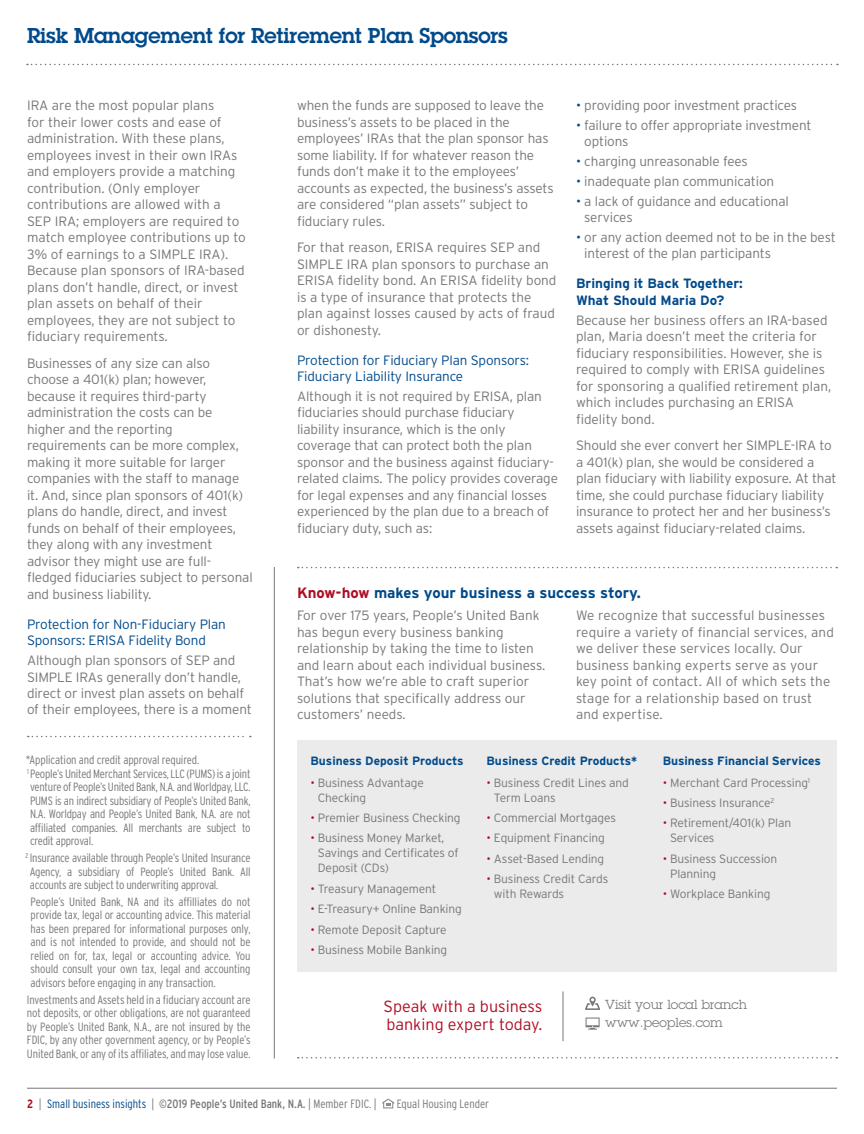
<style>
.page{position:relative;width:864px;height:1134px;background:#fff}
.page>*{position:absolute;margin:0;border:0;box-sizing:border-box;transform-origin:0 0}
.t1{font:600 21px "Lubalin Graph";letter-spacing:-.01em;color:#004a8b}
.t2{font:300 16.2px/18px "Interstate";color:#b00c22}
.t3{font:700 15px "Interstate";color:#004a8b}
.t4{font:300 13.5px/16.5px "Interstate";letter-spacing:-.01em;color:#767779}
.t5{font:300 13.5px/16.5px "Interstate";letter-spacing:.01em;color:#767779}
.t6{font:300 13.5px/16.5px "Interstate";letter-spacing:-.01em;color:#004a8b}
.t7{font:700 13.5px/16.5px "Interstate";color:#004a8b}
.t8{font:12.9px/18px "Lubalin Graph";color:#767779}
.t9{font:300 condensed 12px/13.5px "Interstate";letter-spacing:-.02em;color:#767779;text-align:justify}
.t10{font:300 12px/15px "Interstate";letter-spacing:-.01em;color:#767779}
.t11{font:700 12px "Interstate";color:#004a8b}
.t12{font:condensed 12px "Interstate";color:#767779}
.t13{font:300 condensed 12px "Interstate";color:#767779}
.s1{color:#004a8b}
.s2{color:#b00c22}
.s3{font-weight:700;color:#b00c22}
.s4{font-weight:300}
.s5{font-weight:300;color:#004a8b}
</style>
<div class="page">
<svg style="left:28px;top:736px;width:223px;height:1px"></svg>
<svg style="left:27px;top:64px;width:811px;height:1px"></svg>
<hr style="left:274px;top:567px;width:1px;height:492px;background:#767779">
<hr style="left:27px;top:1088px;width:810px;height:1px;background:#767779">
<svg style="left:382px;top:1098px;width:12px;height:10px"></svg>
<div style="left:297px;top:740px;width:540px;height:231px;background:#ebebeb"></div>
<svg style="left:298px;top:567px;width:539px;height:1px"></svg>
<svg style="left:586px;top:1018px;width:14px;height:12px"></svg>
<svg style="left:585px;top:997px;width:15px;height:13px"></svg>
<hr style="left:563px;top:991px;width:1px;height:50px;background:#767779">
<svg style="left:298px;top:1057px;width:539px;height:2px"></svg>
<h1 class="t1" style="left:27px;top:22px;width:482px">Risk Management for Retirement Plan Sponsors</h1>
<p class="t4" style="left:27px;top:97px;width:220px">IRA are the most popular plans<br>for their lower costs and ease of administration. With these plans, employees invest in their own IRAs and employers provide a matching contribution. (Only employer contributions are allowed with a<br>SEP IRA; employers are required to match employee contributions up to<br>3% of earnings to a SIMPLE IRA).<br>Because plan sponsors of IRA-based plans don’t handle, direct, or invest plan assets on behalf of their employees, they are not subject to fiduciary requirements.</p>
<p class="t4" style="left:27px;top:355px;width:227px">Businesses of any size can also choose a 401(k) plan; however, because it requires third-party administration the costs can be higher and the reporting requirements can be more complex, making it more suitable for larger companies with the staff to manage it. And, since plan sponsors of 401(k) plans do handle, direct, and invest funds on behalf of their employees, they along with any investment advisor they might use are full&shy;fledged fiduciaries subject to personal and business liability.</p>
<p class="t6" style="left:27px;top:616px;width:200px">Protection for Non-Fiduciary Plan<br>Sponsors: ERISA Fidelity Bond</p>
<p class="t4" style="left:27px;top:652px;width:226px">Although plan sponsors of SEP and SIMPLE IRAs generally don’t handle, direct or invest plan assets on behalf of their employees, there is a moment</p>
<p class="t9" style="left:26px;top:753px;width:226px;text-align:left">*Application and credit approval required.<br><sup>1</sup> People’s United Merchant Services, LLC (PUMS) is a joint venture of People’s United Bank, N.A. and Worldpay, LLC.<br>PUMS is an indirect subsidiary of People’s United Bank, N.A. Worldpay and People’s United Bank, N.A. are not affiliated companies. All merchants are subject to credit approval.</p>
<p class="t9" style="left:30px;top:851px;width:222px;text-indent:-4px"><sup>2</sup> Insurance available through People’s United Insurance Agency, a subsidiary of People’s United Bank. All accounts are subject to underwriting approval.</p>
<p class="t9" style="left:31px;top:895px;width:221px">People’s United Bank, NA and its affilliates do not provide tax, legal or accounting advice. This material has been prepared for informational purposes only, and is not intended to provide, and should not be relied on for, tax, legal or accounting advice. You should consult your own tax, legal and accounting advisors before engaging in any transaction.</p>
<p class="t9" style="left:27px;top:992px;width:225px">Investments and Assets held in a fiduciary account are not deposits, or other obligations, are not guaranteed by People’s United Bank, N.A., are not insured by the FDIC, by any other government agency, or by People’s United Bank, or any of its affiliates, and may lose value.</p>
<p class="t4" style="left:297px;top:97px;width:258px">when the funds are supposed to leave the business’s assets to be placed in the employees’ IRAs that the plan sponsor has some liability. If for whatever reason the funds don’t make it to the employees’ accounts as expected, the business’s assets are considered “plan assets” subject to fiduciary rules.</p>
<p class="t4" style="left:297px;top:239px;width:261px">For that reason, ERISA requires SEP and SIMPLE IRA plan sponsors to purchase an ERISA fidelity bond. An ERISA fidelity bond is a type of insurance that protects the plan against losses caused by acts of fraud or dishonesty.</p>
<p class="t6" style="left:297px;top:352px;width:234px">Protection for Fiduciary Plan Sponsors:<br>Fiduciary Liability Insurance</p>
<p class="t4" style="left:297px;top:388px;width:262px">Although it is not required by ERISA, plan fiduciaries should purchase fiduciary liability insurance, which is the only coverage that can protect both the plan sponsor and the business against fiduciary&shy;related claims. The policy provides coverage for legal expenses and any financial losses experienced by the plan due to a breach of fiduciary duty, such as:</p>
<p class="t4" style="left:576px;top:97px;width:223px"><span class="s1">•</span> providing poor investment practices</p>
<p class="t4" style="left:584px;top:117px;width:229px;text-indent:-8px"><span class="s1">•</span> failure to offer appropriate investment options</p>
<p class="t4" style="left:576px;top:153px;width:173px"><span class="s1">•</span> charging unreasonable fees</p>
<p class="t4" style="left:576px;top:173px;width:200px"><span class="s1">•</span> inadequate plan communication</p>
<p class="t4" style="left:584px;top:193px;width:206px;text-indent:-8px"><span class="s1">•</span> a lack of guidance and educational services</p>
<p class="t4" style="left:584px;top:229px;width:253px;text-indent:-8px"><span class="s1">•</span> or any action deemed not to be in the best interest of the plan participants</p>
<p class="t7" style="left:576px;top:275px;width:168px">Bringing it Back Together:<br>What Should Maria Do?</p>
<p class="t4" style="left:576px;top:311px;width:257px">Because her business offers an IRA-based plan, Maria doesn’t meet the criteria for fiduciary responsibilities. However, she is required to comply with ERISA guidelines for sponsoring a qualified retirement plan, which includes purchasing an ERISA fidelity bond.</p>
<p class="t4" style="left:576px;top:437px;width:262px">Should she ever convert her SIMPLE-IRA to a 401(k) plan, she would be considered a plan fiduciary with liability exposure. At that time, she could purchase fiduciary liability insurance to protect her and her business’s assets against fiduciary-related claims.</p>
<p class="t3" style="left:297px;top:584px;width:345px"><span class="s2">Know-how</span> makes your business a success story.</p>
<p class="t4" style="left:297px;top:607px;width:250px">For over 175 years, People’s United Bank has begun every business banking relationship by taking the time to listen and learn about each individual business.<br>That’s how we’re able to craft superior solutions that specifically address our customers’ needs.</p>
<p class="t5" style="left:576px;top:607px;width:259px">We recognize that successful businesses require a variety of financial services, and we deliver these services locally. Our business banking experts serve as your key point of contact. All of which sets the stage for a relationship based on trust and expertise.</p>
<p class="t11" style="left:310px;top:754px;width:155px">Business Deposit Products</p>
<p class="t10" style="left:318px;top:775px;width:107px;text-indent:-7px"><span class="s2">•</span> Business Advantage<br>Checking</p>
<p class="t10" style="left:310px;top:810px;width:152px"><span class="s2">•</span> Premier Business Checking</p>
<p class="t10" style="left:318px;top:831px;width:142px;text-indent:-7px"><span class="s2">•</span> Business Money Market,<br>Savings and Certificates of<br>Deposit (CDs)</p>
<p class="t10" style="left:310px;top:881px;width:127px"><span class="s2">•</span> Treasury Management</p>
<p class="t10" style="left:310px;top:901px;width:153px"><span class="s2">•</span> E-Treasury+ Online Banking</p>
<p class="t10" style="left:310px;top:922px;width:138px"><span class="s2">•</span> Remote Deposit Capture</p>
<p class="t10" style="left:310px;top:942px;width:138px"><span class="s2">•</span> Business Mobile Banking</p>
<p class="t11" style="left:487px;top:754px;width:152px">Business Credit Products*</p>
<p class="t10" style="left:494px;top:775px;width:137px;text-indent:-7px"><span class="s2">•</span> Business Credit Lines and<br>Term Loans</p>
<p class="t10" style="left:487px;top:810px;width:131px"><span class="s2">•</span> Commercial Mortgages</p>
<p class="t10" style="left:487px;top:831px;width:120px"><span class="s2">•</span> Equipment Financing</p>
<p class="t10" style="left:487px;top:851px;width:119px"><span class="s2">•</span> Asset-Based Lending</p>
<p class="t10" style="left:494px;top:871px;width:116px;text-indent:-7px"><span class="s2">•</span> Business Credit Cards with Rewards</p>
<p class="t11" style="left:663px;top:754px;width:160px">Business Financial Services</p>
<p class="t10" style="left:663px;top:775px;width:149px"><span class="s2">•</span> Merchant Card Processing<sup>1</sup></p>
<p class="t10" style="left:663px;top:795px;width:113px"><span class="s2">•</span> Business Insurance<sup>2</sup></p>
<p class="t10" style="left:670px;top:816px;width:123px;text-indent:-7px"><span class="s2">•</span> Retirement/401(k) Plan<br>Services</p>
<p class="t10" style="left:670px;top:851px;width:109px;text-indent:-7px"><span class="s2">•</span> Business Succession<br>Planning</p>
<p class="t10" style="left:663px;top:886px;width:109px"><span class="s2">•</span> Workplace Banking</p>
<p class="t2" style="left:384px;top:997px;width:160px">Speak with a business banking expert today.</p>
<p class="t8" style="left:605px;top:996px;width:143px">Visit your local branch www.peoples.com</p>
<p class="t12" style="left:27px;top:1098px;width:351px"><span class="s3">2</span> <span class="s4">|</span> <span class="s5">Small business insights</span> <span class="s4">|</span> ©2019 People’s United Bank, N.A. <span class="s4">| Member FDIC. |</span></p>
<p class="t13" style="left:397px;top:1098px;width:94px">Equal Housing Lender</p>
</div>
